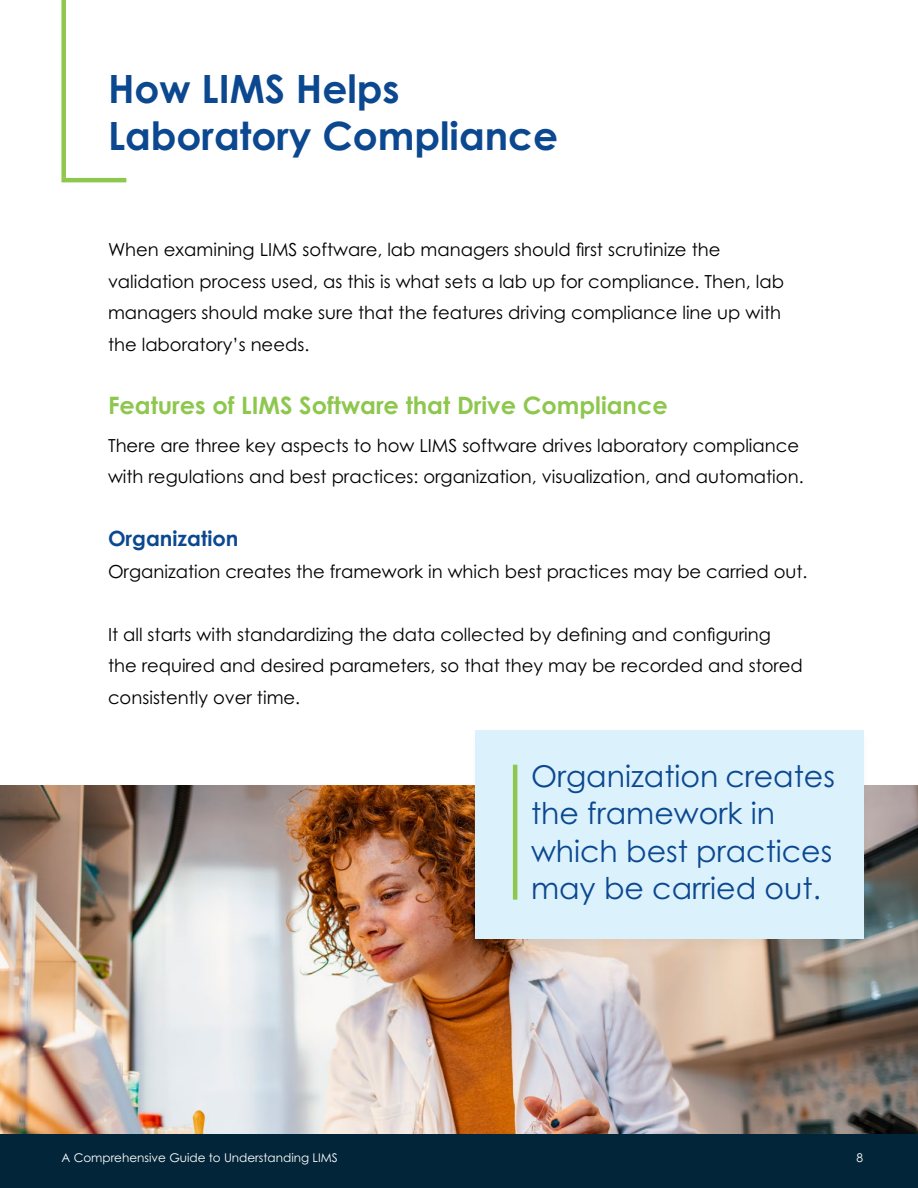
<style>
.page{position:relative;width:918px;height:1188px;background:#fff}
.page>*{position:absolute;margin:0;border:0;box-sizing:border-box;transform-origin:0 0}
.t1{font:700 39px/46.8px "Century Gothic Pro";color:#0c4890}
.t2{font:30px/37.5px "Century Gothic Pro";color:#0c4890}
.t3{font:700 24px "Century Gothic Pro";color:#8ec74e}
.t4{font:700 21px "Century Gothic Pro";color:#0c4890}
.t5{font:18px/31.5px "Century Gothic Pro";color:#000}
.t6{font:12px "Century Gothic Pro";color:#fff}
</style>
<div class="page">
<img style="left:0;top:785px;width:918px;height:349px">
<div style="left:467px;top:728px;width:405px;height:226px;background:#000;opacity:.04"></div>
<div style="left:475px;top:730px;width:389px;height:209px;background:#dbf1fc"></div>
<hr style="left:513px;top:765px;width:4px;height:135px;background:#8ec74e">
<div style="left:61px;top:0;width:5px;height:178px;background:#8ec74e"></div>
<hr style="left:61px;top:178px;width:65px;height:4px;background:#8ec74e">
<div style="left:0;top:1134px;width:918px;height:54px;background:#032539"></div>
<h1 class="t1" style="left:108px;top:65px;width:452px">How LIMS Helps<br>Laboratory Compliance</h1>
<p class="t5" style="left:108px;top:234px;width:678px">When examining LIMS software, lab managers should first scrutinize the validation process used, as this is what sets a lab up for compliance. Then, lab managers should make sure that the features driving compliance line up with the laboratory’s needs.</p>
<h3 class="t3" style="left:108px;top:390px;width:561px">Features of LIMS Software that Drive Compliance</h3>
<p class="t5" style="left:108px;top:430px;width:697px">There are three key aspects to how LIMS software drives laboratory compliance with regulations and best practices: organization, visualization, and automation.</p>
<p class="t4" style="left:108px;top:526px;width:132px">Organization</p>
<p class="t5" style="left:108px;top:556px;width:701px">Organization creates the framework in which best practices may be carried out.</p>
<p class="t5" style="left:108px;top:619px;width:696px">It all starts with standardizing the data collected by defining and configuring the required and desired parameters, so that they may be recorded and stored consistently over time.</p>
<h2 class="t2" style="left:531px;top:757px;width:306px">Organization creates the framework in which best practices may be carried out.</h2>
<p class="t6" style="left:61px;top:1150px;width:278px">A Comprehensive Guide to Understanding LIMS</p>
<p class="t6" style="left:857px;top:1150px;width:8px">8</p>
</div>
